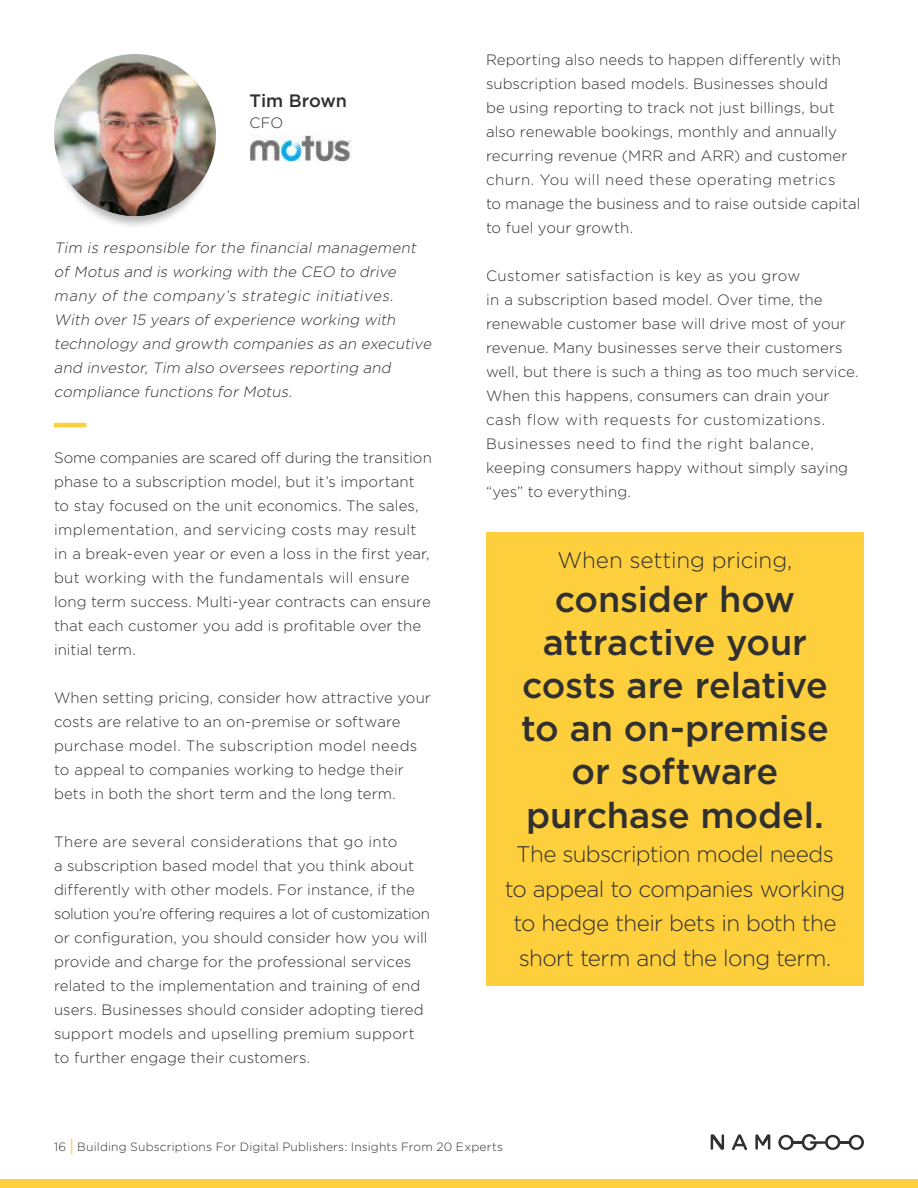
<style>
.page{position:relative;width:918px;height:1188px;background:#fff}
.page>*{position:absolute;margin:0;border:0;box-sizing:border-box;transform-origin:0 0}
.t1{font:500 36px/43.2px "Gotham Pro";letter-spacing:-.005em;color:#303030;text-align:center}
.t2{font:300 22.5px/34.5px "Gotham Pro";letter-spacing:-.025em;color:#303030;text-align:center}
.t3{font:500 18px "Gotham Pro";letter-spacing:-.005em;color:#303030}
.t4{font:300 15px/24px "Gotham Pro";letter-spacing:.005em;color:#303030}
.t5{font:italic 300 15px/24px "Gotham Pro";color:#303030}
.t6{font:300 12px "Gotham Pro";letter-spacing:.015em;color:#303030}
.s1{font-weight:500;font-size:16.8px;color:#fecf3c}
</style>
<div class="page">
<svg style="left:711px;top:1134px;width:59px;height:16px"></svg>
<svg style="left:778px;top:1134px;width:86px;height:17px"></svg>
<div style="left:0;top:1179px;width:918px;height:9px;background:#fecf3c"></div>
<div style="left:55px;top:71px;width:159px;height:158px;background:#000;opacity:.3"></div>
<img style="left:54px;top:54px;width:162px;height:162px;border-radius:81px">
<img style="left:250px;top:135px;width:101px;height:26px">
<hr style="left:54px;top:423px;width:32px;height:4px;background:#fecf3c">
<div style="left:486px;top:532px;width:378px;height:454px;background:#fecf3c"></div>
<p class="t3" style="left:250px;top:91px;width:99px">Tim Brown</p>
<p class="t4" style="left:250px;top:111px;width:35px">CFO</p>
<p class="t5" style="left:54px;top:236px;width:382px">Tim is responsible for the financial management of Motus and is working with the CEO to drive many of the company’s strategic initiatives.<br>With over 15 years of experience working with technology and growth companies as an executive and investor, Tim also oversees reporting and compliance functions for Motus.</p>
<p class="t4" style="left:54px;top:446px;width:379px">Some companies are scared off during the transition phase to a subscription model, but it’s important to stay focused on the unit economics. The sales, implementation, and servicing costs may result in a break-even year or even a loss in the first year, but working with the fundamentals will ensure long term success. Multi-year contracts can ensure that each customer you add is profitable over the initial term.</p>
<p class="t4" style="left:54px;top:686px;width:378px">When setting pricing, consider how attractive your costs are relative to an on-premise or software purchase model. The subscription model needs to appeal to companies working to hedge their bets in both the short term and the long term.</p>
<p class="t4" style="left:54px;top:830px;width:377px">There are several considerations that go into<br>a subscription based model that you think about differently with other models. For instance, if the solution you’re offering requires a lot of customization or configuration, you should consider how you will provide and charge for the professional services related to the implementation and training of end users. Businesses should consider adopting tiered support models and upselling premium support to further engage their customers.</p>
<p class="t4" style="left:486px;top:48px;width:376px">Reporting also needs to happen differently with subscription based models. Businesses should<br>be using reporting to track not just billings, but also renewable bookings, monthly and annually recurring revenue (MRR and ARR) and customer churn. You will need these operating metrics<br>to manage the business and to raise outside capital to fuel your growth.</p>
<p class="t4" style="left:486px;top:264px;width:374px">Customer satisfaction is key as you grow<br>in a subscription based model. Over time, the renewable customer base will drive most of your revenue. Many businesses serve their customers well, but there is such a thing as too much service.<br>When this happens, consumers can drain your cash flow with requests for customizations.<br>Businesses need to find the right balance, keeping consumers happy without simply saying “yes” to everything.</p>
<h2 class="t2" style="left:558px;top:543px;width:236px">When setting pricing,</h2>
<h1 class="t1" style="left:521px;top:576px;width:309px">consider how attractive your costs are relative to an on-premise or software purchase model.</h1>
<h2 class="t2" style="left:505px;top:837px;width:342px">The subscription model needs to appeal to companies working to hedge their bets in both the short term and the long term.</h2>
<p class="t6" style="left:54px;top:1140px;width:451px">16 <span class="s1">|</span> Building Subscriptions For Digital Publishers: Insights From 20 Experts</p>
</div>
